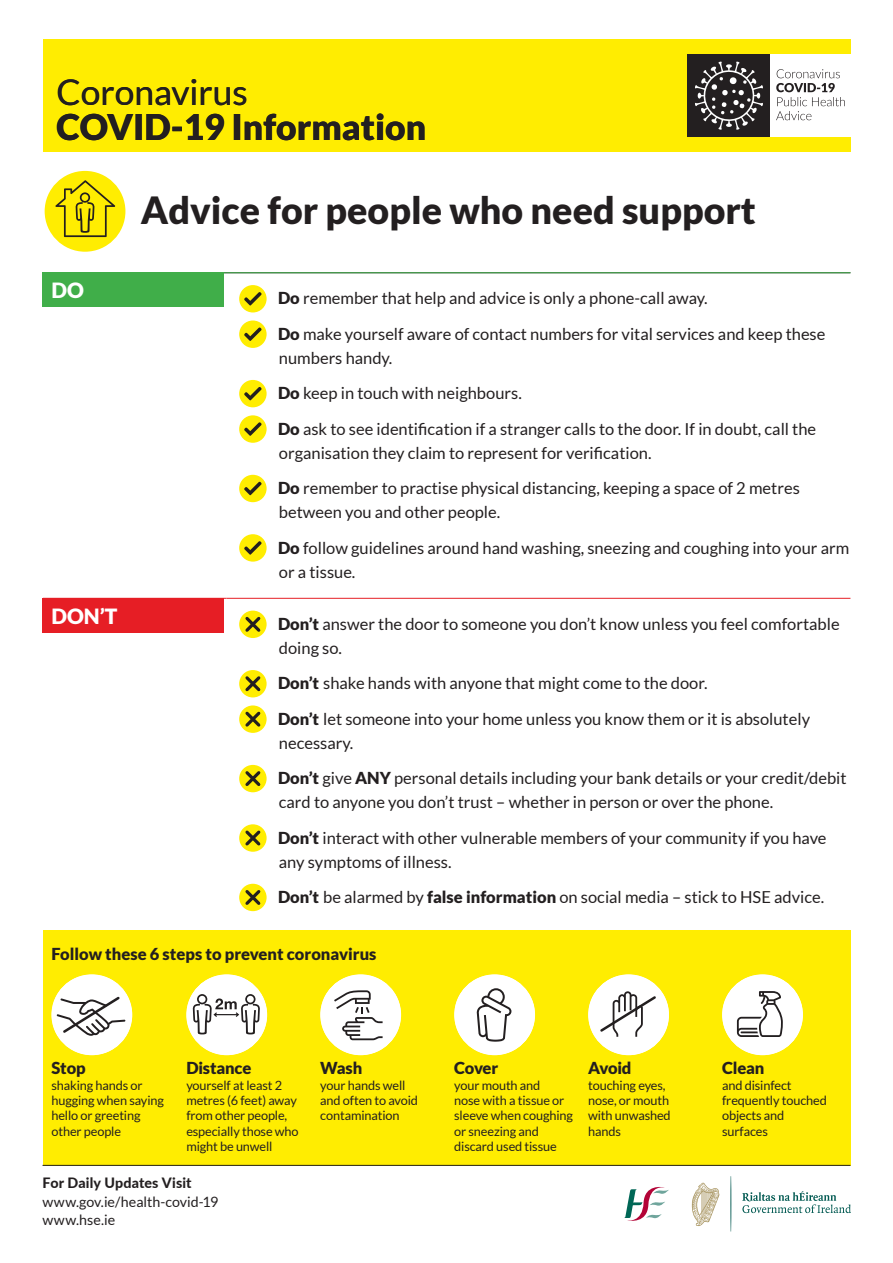
<style>
.page{position:relative;width:893px;height:1263px;background:#fff}
.page>*{position:absolute;margin:0;border:0;box-sizing:border-box;transform-origin:0 0}
.t1{font:900 37.5px "Lato";color:#231f20}
.t2{font:900 35.4px "Lato";color:#231f20}
.t3{font:35.4px "Lato";color:#231f20}
.t4{font:900 21px "Lato";color:#fff}
.t5{font:16.5px/35.4px "Lato";color:#231f20}
.t6{font:900 16.5px "Lato";letter-spacing:-.01em;color:#231f20}
.t7{font:14.25px/18px "Lato";color:#231f20}
.t8{font:800 14.25px "Lato";letter-spacing:.01em;color:#231f20}
.t9{font:12.75px/15.3px "Lato";letter-spacing:-.01em;color:#231f20}
.s1{font-weight:900}
</style>
<div class="page">
<div style="left:43px;top:40px;width:807px;height:112px;background:#ffed01"></div>
<div style="left:770px;top:55px;width:82px;height:82px;background:#fff"></div>
<svg style="left:776px;top:69px;width:69px;height:51px"></svg>
<div style="left:688px;top:55px;width:82px;height:82px;background:#231f20"></div>
<svg style="left:695px;top:62px;width:68px;height:68px"></svg>
<div style="left:43px;top:930px;width:807px;height:235px;background:#ffed01"></div>
<div style="left:51px;top:974px;width:81px;height:81px;background:#fff;border-radius:50%"></div>
<svg style="left:57px;top:997px;width:68px;height:39px"></svg>
<div style="left:186px;top:974px;width:81px;height:81px;background:#fff;border-radius:50%"></div>
<svg style="left:193px;top:994px;width:67px;height:40px"></svg>
<div style="left:320px;top:974px;width:81px;height:81px;background:#fff;border-radius:50%"></div>
<svg style="left:334px;top:990px;width:49px;height:50px"></svg>
<div style="left:454px;top:974px;width:81px;height:81px;background:#fff;border-radius:50%"></div>
<svg style="left:477px;top:988px;width:34px;height:54px"></svg>
<div style="left:588px;top:974px;width:81px;height:81px;background:#fff;border-radius:50%"></div>
<svg style="left:600px;top:991px;width:56px;height:46px"></svg>
<div style="left:722px;top:974px;width:81px;height:81px;background:#fff;border-radius:50%"></div>
<svg style="left:737px;top:991px;width:46px;height:46px"></svg>
<div style="left:45px;top:171px;width:80px;height:81px;background:#ffed01;border-radius:50%"></div>
<svg style="left:55px;top:180px;width:60px;height:57px"></svg>
<div style="left:43px;top:272px;width:181px;height:34px;background:#40ae49"></div>
<div style="left:43px;top:598px;width:181px;height:34px;background:#e61e25"></div>
<hr style="left:43px;top:272px;width:183px;height:1px;background:#40ae49">
<hr style="left:226px;top:272px;width:624px;height:1px;background:#40ae49">
<hr style="left:43px;top:598px;width:183px;height:1px;background:#e61e25">
<hr style="left:226px;top:598px;width:624px;height:1px;background:#e61e25">
<div style="left:239px;top:285px;width:28px;height:27px;background:#ffed01;border-radius:50%"></div>
<svg style="left:244px;top:292px;width:18px;height:13px"></svg>
<div style="left:239px;top:320px;width:28px;height:28px;background:#ffed01;border-radius:50%"></div>
<svg style="left:244px;top:327px;width:18px;height:14px"></svg>
<div style="left:239px;top:380px;width:28px;height:27px;background:#ffed01;border-radius:50%"></div>
<svg style="left:244px;top:387px;width:18px;height:13px"></svg>
<div style="left:239px;top:415px;width:28px;height:28px;background:#ffed01;border-radius:50%"></div>
<svg style="left:244px;top:422px;width:18px;height:14px"></svg>
<div style="left:239px;top:475px;width:28px;height:27px;background:#ffed01;border-radius:50%"></div>
<svg style="left:244px;top:482px;width:18px;height:13px"></svg>
<div style="left:239px;top:534px;width:28px;height:28px;background:#ffed01;border-radius:50%"></div>
<svg style="left:244px;top:541px;width:18px;height:14px"></svg>
<div style="left:239px;top:611px;width:28px;height:27px;background:#ffed01;border-radius:50%"></div>
<svg style="left:242px;top:614px;width:21px;height:21px"></svg>
<div style="left:239px;top:670px;width:28px;height:27px;background:#ffed01;border-radius:50%"></div>
<svg style="left:242px;top:673px;width:21px;height:21px"></svg>
<svg style="left:239px;top:705px;width:28px;height:28px"></svg>
<svg style="left:242px;top:709px;width:21px;height:21px"></svg>
<div style="left:239px;top:765px;width:28px;height:27px;background:#ffed01;border-radius:50%"></div>
<svg style="left:242px;top:768px;width:21px;height:21px"></svg>
<svg style="left:239px;top:824px;width:28px;height:28px"></svg>
<svg style="left:242px;top:827px;width:21px;height:21px"></svg>
<div style="left:239px;top:884px;width:28px;height:27px;background:#ffed01;border-radius:50%"></div>
<svg style="left:242px;top:887px;width:21px;height:21px"></svg>
<svg style="left:624px;top:1186px;width:45px;height:35px"></svg>
<svg style="left:742px;top:1191px;width:109px;height:22px"></svg>
<svg style="left:730px;top:1176px;width:1px;height:55px"></svg>
<svg style="left:692px;top:1182px;width:27px;height:44px"></svg>
<hr style="left:43px;top:1165px;width:807px;height:1px;background:#231f20">
<h2 class="t3" style="left:57px;top:72px;width:193px">Coronavirus</h2>
<h2 class="t2" style="left:57px;top:107px;width:371px">COVID-19 Information</h2>
<p class="t4" style="left:51px;top:278px;width:34px">DO</p>
<p class="t4" style="left:51px;top:604px;width:67px">DON’T</p>
<h1 class="t1" style="left:141px;top:188px;width:617px">Advice for people who need support</h1>
<p class="t5" style="left:278px;top:281px;width:549px"><span class="s1">Do</span> remember that help and advice is only a phone-call away.<br><span class="s1">Do</span> make yourself aware of contact numbers for vital services and keep these</p>
<p class="t5" style="left:278px;top:340px;width:540px">numbers handy.<br><span class="s1">Do</span> keep in touch with neighbours.<br><span class="s1">Do</span> ask to see identification if a stranger calls to the door. If in doubt, call the</p>
<p class="t5" style="left:278px;top:435px;width:523px">organisation they claim to represent for verification.<br><span class="s1">Do</span> remember to practise physical distancing, keeping a space of 2 metres</p>
<p class="t5" style="left:278px;top:494px;width:573px">between you and other people.<br><span class="s1">Do</span> follow guidelines around hand washing, sneezing and coughing into your arm</p>
<p class="t5" style="left:279px;top:554px;width:78px">or a tissue.</p>
<p class="t5" style="left:278px;top:612px;width:563px;line-height:24px"><span class="s1">Don’t</span> answer the door to someone you don’t know unless you feel comfortable doing so.</p>
<p class="t5" style="left:278px;top:666px;width:534px"><span class="s1">Don’t</span> shake hands with anyone that might come to the door.<br><span class="s1">Don’t</span> let someone into your home unless you know them or it is absolutely</p>
<p class="t5" style="left:278px;top:725px;width:570px">necessary.<br><span class="s1">Don’t</span> give <span class="s1">ANY</span> personal details including your bank details or your credit/debit</p>
<p class="t5" style="left:278px;top:784px;width:550px">card to anyone you don’t trust – whether in person or over the phone.<br><span class="s1">Don’t</span> interact with other vulnerable members of your community if you have</p>
<p class="t5" style="left:278px;top:844px;width:548px">any symptoms of illness.<br><span class="s1">Don’t</span> be alarmed by <span class="s1">false information</span> on social media – stick to HSE advice.</p>
<p class="t6" style="left:51px;top:944px;width:327px">Follow these 6 steps to prevent coronavirus</p>
<p class="t6" style="left:51px;top:1059px;width:36px">Stop</p>
<p class="t9" style="left:51px;top:1077px;width:114px">shaking hands or hugging when saying hello or greeting other people</p>
<p class="t6" style="left:186px;top:1059px;width:67px">Distance</p>
<p class="t9" style="left:186px;top:1077px;width:114px">yourself at least 2 metres (6 feet) away from other people, especially those who might be unwell</p>
<p class="t8" style="left:43px;top:1172px;width:150px">For Daily Updates Visit</p>
<p class="t7" style="left:43px;top:1192px;width:177px">www.gov.ie/health-covid-19 www.hse.ie</p>
<p class="t6" style="left:320px;top:1059px;width:43px">Wash</p>
<p class="t9" style="left:320px;top:1077px;width:99px">your hands well and often to avoid contamination</p>
<p class="t6" style="left:454px;top:1059px;width:46px">Cover</p>
<p class="t9" style="left:454px;top:1077px;width:120px">your mouth and<br>nose with a tissue or sleeve when coughing or sneezing and discard used tissue</p>
<p class="t6" style="left:588px;top:1059px;width:45px">Avoid</p>
<p class="t9" style="left:588px;top:1077px;width:84px">touching eyes, nose, or mouth with unwashed hands</p>
<p class="t6" style="left:722px;top:1059px;width:44px">Clean</p>
<p class="t9" style="left:722px;top:1077px;width:106px">and disinfect frequently touched objects and surfaces</p>
</div>
